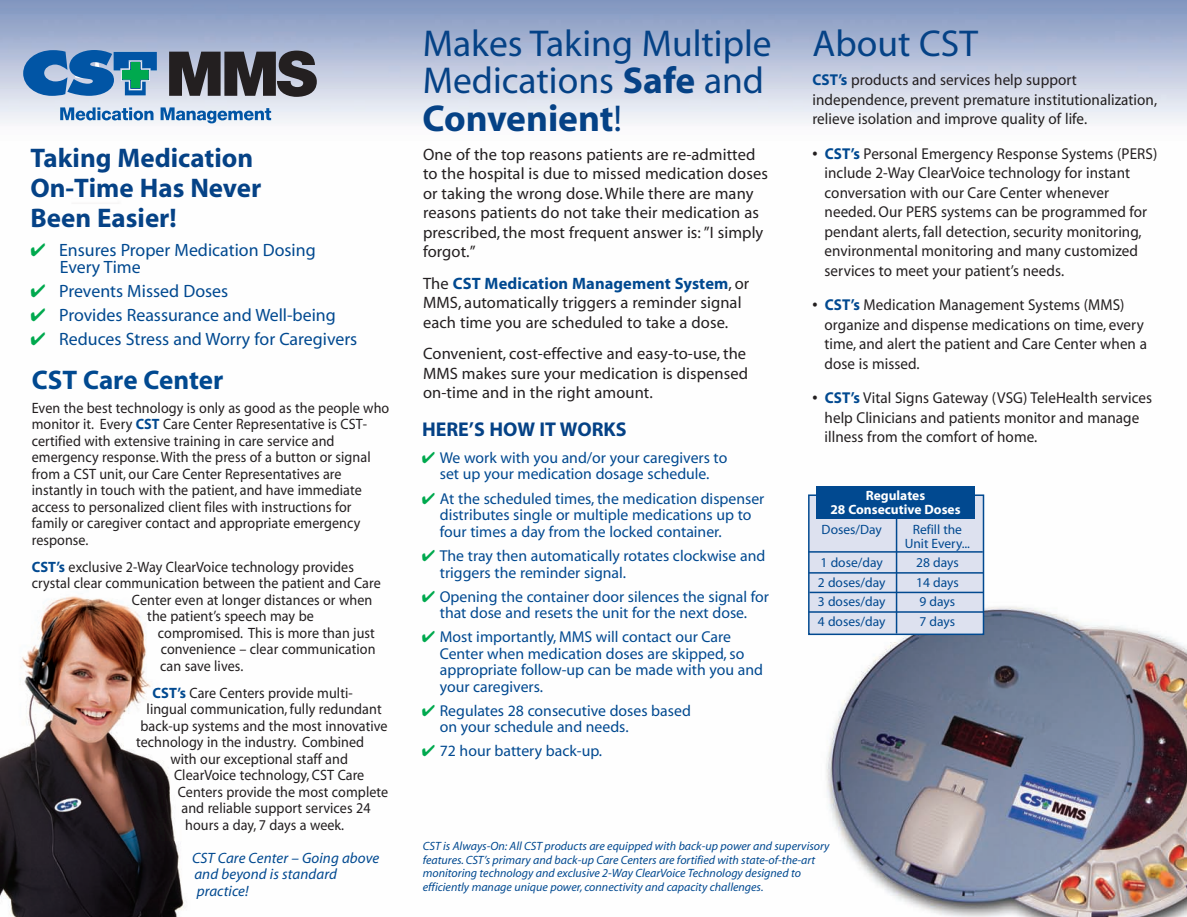
<style>
.page{position:relative;width:1187px;height:917px;background:#fff}
.page>*{position:absolute;margin:0;border:0;box-sizing:border-box;transform-origin:0 0}
.t1{font:37.5px/37.5px "Myriad";color:#054286}
.t2{font:700 27px/30px "Myriad";color:#054286}
.t3{font:700 27px "Myriad";letter-spacing:-.005em;color:#014990}
.t4{font:700 19.95px "Myriad";color:#054286}
.t5{font:17.85px/17.9px "Myriad";color:#014990}
.t6{font:16.5px/19.5px "Myriad";letter-spacing:.005em;color:#231f20}
.t7{font:15.75px/19.5px "Myriad";letter-spacing:.005em;color:#231f20;scale:.96 1}
.t8{font:15.75px/16.5px "Myriad";color:#014990}
.t9{font:15px/16.5px "Myriad";letter-spacing:.005em;color:#231f20;scale:.94 1}
.t10{font:italic 15px/16.5px "Myriad";letter-spacing:.005em;color:#014990}
.t11{font:13.5px/19.5px "Myriad";color:#014990}
.t12{font:700 13.5px/13.5px "Myriad";color:#fff;text-align:center}
.t13{font:italic 12px/13.5px "Myriad";color:#014990}
.s1{color:#00a94e}
.s2{font-weight:700;color:#014990}
.s3{font-weight:700}
</style>
<div class="page">
<img style="left:0;top:0;width:1187px;height:917px">
<svg style="left:23px;top:50px;width:294px;height:73px;background:#798fa9"></svg>
<div style="left:131px;top:63px;width:9px;height:25px;background:#00a94e"></div>
<div style="left:123px;top:71px;width:25px;height:8px;background:#00a94e"></div>
<img style="left:0;top:587px;width:227px;height:330px">
<div style="left:809px;top:496px;width:174px;height:137px;background:#dde1ef"></div>
<div style="left:808px;top:494px;width:176px;height:141px;border:2px solid #014990"></div>
<div style="left:816px;top:487px;width:158px;height:32px;background:#014990"></div>
<hr style="left:896px;top:493px;width:1px;height:140px;background:#014990">
<hr style="left:808px;top:551px;width:175px;height:2px;background:#014990">
<hr style="left:809px;top:572px;width:174px;height:2px;background:#014990">
<hr style="left:809px;top:592px;width:175px;height:1px;background:#014990">
<hr style="left:809px;top:611px;width:174px;height:2px;background:#014990">
<h2 class="t2" style="left:30px;top:145px;width:232px">Taking Medication<br>On-Time Has Never<br>Been Easier!</h2>
<p class="t5" style="left:60px;top:242px;width:257px;text-indent:-29px"><span class="s1">✔</span> Ensures Proper Medication Dosing<br>Every Time</p>
<p class="t5" style="left:30px;top:284px;width:199px"><span class="s1">✔</span> Prevents Missed Doses</p>
<p class="t5" style="left:30px;top:308px;width:307px"><span class="s1">✔</span> Provides Reassurance and Well-being</p>
<p class="t5" style="left:30px;top:332px;width:328px"><span class="s1">✔</span> Reduces Stress and Worry for Caregivers</p>
<h2 class="t3" style="left:32px;top:370px;width:193px">CST Care Center</h2>
<p class="t9" style="left:32px;top:401px;width:382px">Even the best technology is only as good as the people who monitor it. Every <span class="s2">CST</span> Care Center Representative is CST&shy;certified with extensive training in care service and emergency response. With the press of a button or signal from a CST unit, our Care Center Representatives are instantly in touch with the patient, and have immediate access to personalized client files with instructions for family or caregiver contact and appropriate emergency response.</p>
<p class="t9" style="left:32px;top:560px;width:344px"><span class="s2">CST’s</span> exclusive 2-Way ClearVoice technology provides</p>
<p class="t9" style="left:32px;top:576px;width:373px">crystal clear communication between the patient and Care</p>
<p class="t9" style="left:132px;top:593px;width:257px">Center even at longer distances or when</p>
<p class="t9" style="left:147px;top:609px;width:179px">the patient’s speech may be</p>
<p class="t9" style="left:158px;top:626px;width:232px">compromised. This is more than just</p>
<p class="t9" style="left:161px;top:642px;width:230px">convenience – clear communication</p>
<p class="t9" style="left:160px;top:659px;width:90px">can save lives.</p>
<p class="t9" style="left:153px;top:686px;width:214px"><span class="s2">CST’s</span> Care Centers provide multi-</p>
<p class="t9" style="left:147px;top:702px;width:252px">lingual communication, fully redundant</p>
<p class="t9" style="left:140px;top:719px;width:264px">back-up systems and the most innovative</p>
<p class="t9" style="left:136px;top:735px;width:244px">technology in the industry. Combined</p>
<p class="t9" style="left:170px;top:752px;width:190px">with our exceptional staff and</p>
<p class="t9" style="left:174px;top:768px;width:204px">ClearVoice technology, CST Care</p>
<p class="t9" style="left:178px;top:785px;width:225px">Centers provide the most complete</p>
<p class="t9" style="left:181px;top:801px;width:203px">and reliable support services 24</p>
<p class="t9" style="left:185px;top:818px;width:171px">hours a day, 7 days a week.</p>
<p class="t10" style="left:192px;top:851px;width:189px">CST Care Center – Going above and beyond is standard practice!</p>
<h1 class="t1" style="left:423px;top:28px;width:557px">Makes Taking Multiple About CST<br>Medications <span class="s3">Safe</span> and<br><span class="s3">Convenient</span>!</h1>
<p class="t6" style="left:423px;top:146px;width:346px">One of the top reasons patients are re-admitted to the hospital is due to missed medication doses or taking the wrong dose. While there are many reasons patients do not take their medication as prescribed, the most frequent answer is: ”I simply forgot.”</p>
<p class="t6" style="left:423px;top:275px;width:328px">The <span class="s2">CST Medication Management System</span>, or<br>MMS, automatically triggers a reminder signal each time you are scheduled to take a dose.</p>
<p class="t6" style="left:423px;top:345px;width:326px;text-align:justify">Convenient, cost-effective and easy-to-use, the MMS makes sure your medication is dispensed on-time and in the right amount.</p>
<h3 class="t4" style="left:422px;top:421px;width:206px">HERE’S HOW IT WORKS</h3>
<p class="t8" style="left:422px;top:450px;width:307px;text-align:center"><span class="s1">✔</span> We work with you and/or your caregivers to set up your medication dosage schedule.</p>
<p class="t8" style="left:440px;top:491px;width:326px;text-indent:-18px"><span class="s1">✔</span> At the scheduled times, the medication dispenser distributes single or multiple medications up to four times a day from the locked container.</p>
<p class="t8" style="left:440px;top:549px;width:327px;text-indent:-18px"><span class="s1">✔</span> The tray then automatically rotates clockwise and triggers the reminder signal.</p>
<p class="t8" style="left:422px;top:589px;width:349px;text-align:center"><span class="s1">✔</span> Opening the container door silences the signal for that dose and resets the unit for the next dose.</p>
<p class="t8" style="left:440px;top:630px;width:325px;text-indent:-18px"><span class="s1">✔</span> Most importantly, MMS will contact our Care Center when medication doses are skipped, so appropriate follow-up can be made with you and your caregivers.</p>
<p class="t8" style="left:440px;top:703px;width:253px;text-indent:-18px"><span class="s1">✔</span> Regulates 28 consecutive doses based on your schedule and needs.</p>
<p class="t8" style="left:422px;top:744px;width:182px"><span class="s1">✔</span> 72 hour battery back-up.</p>
<p class="t7" style="left:812px;top:71px;width:361px"><span class="s2">CST’s</span> products and services help support independence, prevent premature institutionalization, relieve isolation and improve quality of life.</p>
<p class="t7" style="left:824px;top:145px;width:348px;text-indent:-12px"><span class="s3">•</span> <span class="s2">CST’s</span> Personal Emergency Response Systems (PERS) include 2-Way ClearVoice technology for instant conversation with our Care Center whenever needed. Our PERS systems can be programmed for pendant alerts, fall detection, security monitoring, environmental monitoring and many customized services to meet your patient’s needs.</p>
<p class="t7" style="left:824px;top:296px;width:337px;text-indent:-12px"><span class="s3">•</span> <span class="s2">CST’s</span> Medication Management Systems (MMS) organize and dispense medications on time, every time, and alert the patient and Care Center when a dose is missed.</p>
<p class="t7" style="left:824px;top:389px;width:343px;text-indent:-12px"><span class="s3">•</span> <span class="s2">CST’s</span> Vital Signs Gateway (VSG) TeleHealth services help Clinicians and patients monitor and manage illness from the comfort of home.</p>
<p class="t12" style="left:830px;top:490px;width:132px">Regulates<br>28 Consecutive Doses</p>
<p class="t11" style="left:905px;top:524px;width:67px;line-height:13.5px;text-align:center">Refill the<br>Unit Every...</p>
<p class="t11" style="left:916px;top:554px;width:44px">28 days<br>14 days<br>9 days<br>7 days</p>
<p class="t11" style="left:821px;top:521px;width:62px">Doses/Day</p>
<p class="t11" style="left:818px;top:554px;width:69px">1 dose/day<br>2 doses/day<br>3 doses/day<br>4 doses/day</p>
<p class="t13" style="left:423px;top:840px;width:408px">CST is Always-On: All CST products are equipped with back-up power and supervisory features. CST’s primary and back-up Care Centers are fortified with state-of-the-art monitoring technology and exclusive 2-Way ClearVoice Technology designed to efficiently manage unique power, connectivity and capacity challenges.</p>
</div>
